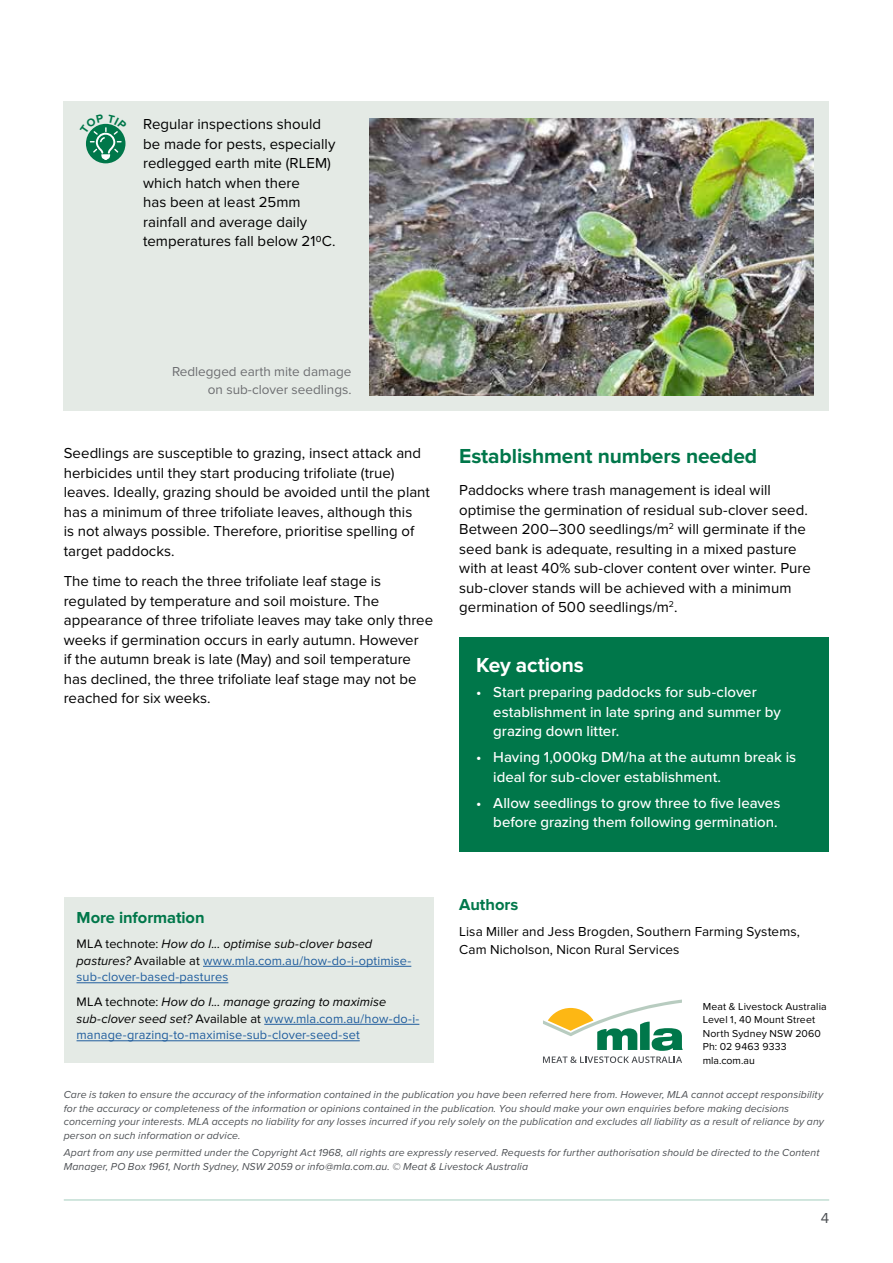
<style>
.page{position:relative;width:893px;height:1263px;background:#fff}
.page>*{position:absolute;margin:0;border:0;box-sizing:border-box;transform-origin:0 0}
.t1{font:700 21px "Proxima Nova";letter-spacing:-.005em;color:#00774a}
.t2{font:700 21px "Proxima Nova";letter-spacing:-.01em;color:#fff}
.t3{font:700 16.5px "Proxima Nova";letter-spacing:-.005em;color:#00774a}
.t4{font:15px/19.5px "Proxima Nova";color:#000}
.t5{font:500 15px/19.5px "Proxima Nova";color:#fff}
.t6{font:15px "Proxima Nova";color:#4d5054}
.t7{font:13.5px/18px "Proxima Nova";letter-spacing:.005em;color:#000}
.t8{font:13.5px/18px "Proxima Nova";color:#6d6e71;text-align:right}
.t9{font:12.75px/16.5px "Proxima Nova";letter-spacing:.01em;color:#215e9e}
.t10{font:italic 10.5px/13.5px "Proxima Nova";letter-spacing:.01em;color:#4d5054}
.t11{font:10.5px/13.5px "Proxima Nova";letter-spacing:.015em;color:#000}
.s1{color:#000}
.s2{font-style:italic;color:#000}
</style>
<div class="page">
<hr style="left:64px;top:1199px;width:765px;height:2px;background:#00774a">
<div style="left:64px;top:897px;width:370px;height:166px;background:#e4eae5"></div>
<hr style="left:203px;top:966px;width:208px;height:1px;background:#215e9e">
<hr style="left:77px;top:982px;width:151px;height:1px;background:#215e9e">
<hr style="left:264px;top:1024px;width:155px;height:1px;background:#215e9e">
<hr style="left:77px;top:1040px;width:283px;height:1px;background:#215e9e">
<div style="left:459px;top:638px;width:370px;height:214px;background:#00774a"></div>
<div style="left:64px;top:102px;width:765px;height:309px;background:#e4eae5"></div>
<div style="left:86px;top:124px;width:39px;height:39px;background:#00774a;border-radius:50%"></div>
<img style="left:370px;top:119px;width:443px;height:276px">
<svg style="left:543px;top:999px;width:140px;height:64px"></svg>
<svg style="left:86px;top:123px;width:40px;height:37px"></svg>
<p class="t4" style="left:143px;top:115px;width:194px">Regular inspections should be made for pests, especially redlegged earth mite (RLEM) which hatch when there<br>has been at least 25mm rainfall and average daily temperatures fall below 210C.</p>
<p class="t8" style="left:172px;top:363px;width:181px">Redlegged earth mite damage on sub-clover seedlings.</p>
<p class="t4" style="left:64px;top:444px;width:368px">Seedlings are susceptible to grazing, insect attack and herbicides until they start producing trifoliate (true) leaves. Ideally, grazing should be avoided until the plant has a minimum of three trifoliate leaves, although this<br>is not always possible. Therefore, prioritise spelling of target paddocks.</p>
<p class="t4" style="left:64px;top:572px;width:371px">The time to reach the three trifoliate leaf stage is regulated by temperature and soil moisture. The appearance of three trifoliate leaves may take only three weeks if germination occurs in early autumn. However<br>if the autumn break is late (May) and soil temperature has declined, the three trifoliate leaf stage may not be reached for six weeks.</p>
<h1 class="t1" style="left:459px;top:444px;width:299px">Establishment numbers needed</h1>
<p class="t4" style="left:459px;top:481px;width:353px">Paddocks where trash management is ideal will optimise the germination of residual sub-clover seed.<br>Between 200–300 seedlings/m<sup>2</sup> will germinate if the seed bank is adequate, resulting in a mixed pasture with at least 40% sub-clover content over winter. Pure sub-clover stands will be achieved with a minimum germination of 500 seedlings/m<sup>2</sup>.</p>
<h1 class="t2" style="left:476px;top:652px;width:109px">Key actions</h1>
<p class="t5" style="left:493px;top:683px;width:289px;text-indent:-17px">• Start preparing paddocks for sub-clover establishment in late spring and summer by grazing down litter.</p>
<p class="t5" style="left:493px;top:748px;width:305px;text-indent:-17px">• Having 1,000kg DM/ha at the autumn break is ideal for sub-clover establishment.</p>
<p class="t5" style="left:476px;top:793px;width:306px;text-align:right">• Allow seedlings to grow three to five leaves before grazing them following germination.</p>
<p class="t3" style="left:459px;top:895px;width:61px">Authors</p>
<p class="t7" style="left:459px;top:923px;width:342px">Lisa Miller and Jess Brogden, Southern Farming Systems,<br>Cam Nicholson, Nicon Rural Services</p>
<p class="t3" style="left:77px;top:908px;width:130px">More information</p>
<p class="t9" style="left:77px;top:936px;width:336px"><span class="s1">MLA technote:</span> <span class="s2">How do I... optimise sub-clover based pastures?</span> <span class="s1">Available at</span> www.mla.com.au/how-do-i-optimise&shy;sub-clover-based-pastures</p>
<p class="t9" style="left:77px;top:994px;width:344px"><span class="s1">MLA technote:</span> <span class="s2">How do I... manage grazing to maximise sub-clover seed set?</span> <span class="s1">Available at</span> www.mla.com.au/how-do-i&shy;manage-grazing-to-maximise-sub-clover-seed-set</p>
<p class="t11" style="left:703px;top:1000px;width:126px">Meat &amp; Livestock Australia<br>Level 1, 40 Mount Street<br>North Sydney NSW 2060<br>Ph: 02 9463 9333 mla.com.au</p>
<p class="t10" style="left:64px;top:1087px;width:762px">Care is taken to ensure the accuracy of the information contained in the publication you have been referred here from. However, MLA cannot accept responsibility for the accuracy or completeness of the information or opinions contained in the publication. You should make your own enquiries before making decisions concerning your interests. MLA accepts no liability for any losses incurred if you rely solely on the publication and excludes all liability as a result of reliance by any person on such information or advice.</p>
<p class="t10" style="left:64px;top:1146px;width:757px">Apart from any use permitted under the Copyright Act 1968, all rights are expressly reserved. Requests for further authorisation should be directed to the Content<br>Manager, PO Box 1961, North Sydney, NSW 2059 or info@mla.com.au. © Meat &amp; Livestock Australia</p>
<p class="t6" style="left:821px;top:1210px;width:10px">4</p>
</div>
